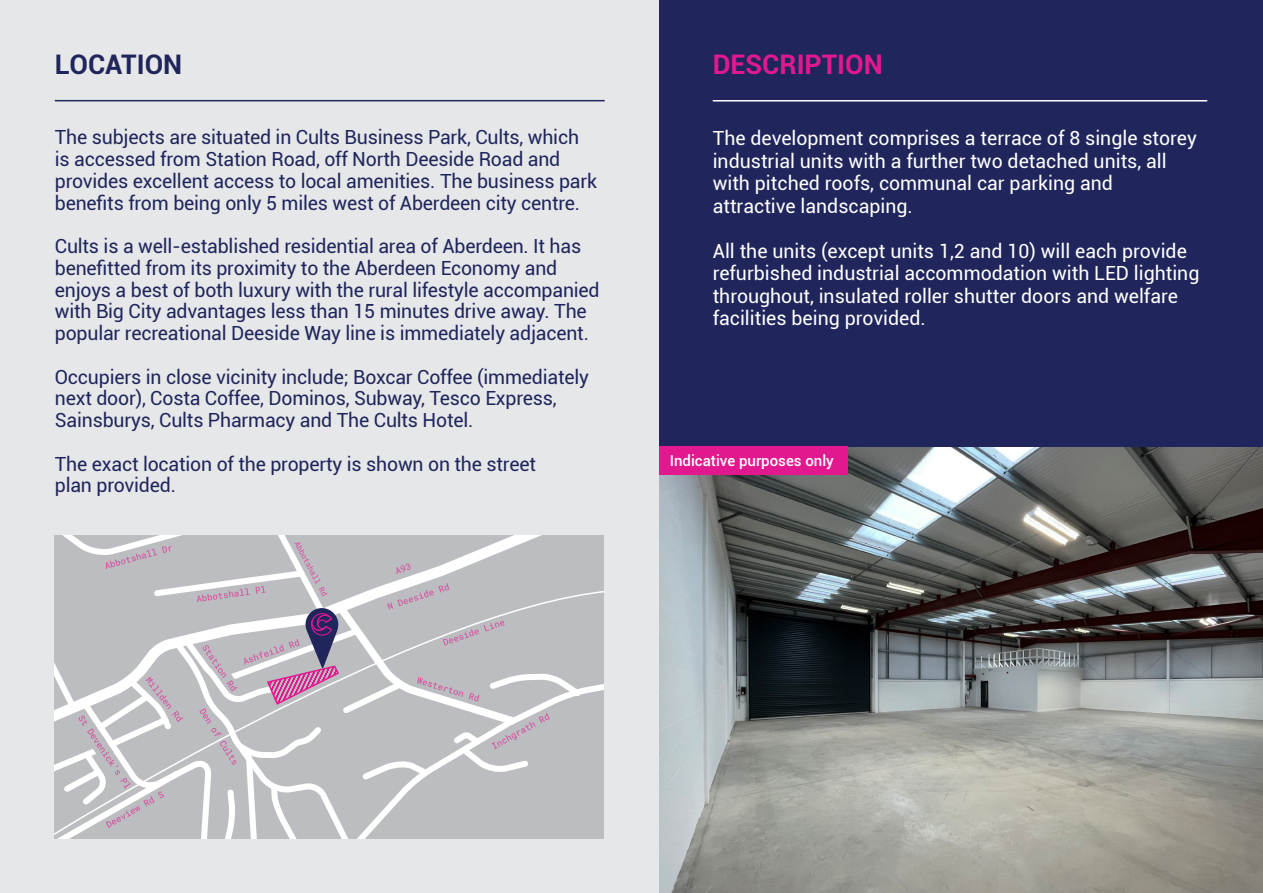
<style>
.page{position:relative;width:1263px;height:893px;background:#fff}
.page>*{position:absolute;margin:0;border:0;box-sizing:border-box;transform-origin:0 0}
.t1{font:700 27px "Roboto";color:#e2188f}
.t2{font:700 27px "Roboto";color:#20265c}
.t3{font:19.5px/21.8px "Roboto";letter-spacing:-.01em;color:#20265c}
.t4{font:19.5px/22.5px "Roboto";color:#fff}
.t5{font:500 15px "Roboto";color:#fff}
</style>
<div class="page">
<div style="left:0;top:0;width:659px;height:893px;background:#e6e7e9"></div>
<img style="left:659px;top:446px;width:604px;height:447px">
<div style="left:659px;top:0;width:603px;height:446px;background:#20265c"></div>
<hr style="left:713px;top:100px;width:494px;height:2px;background:#fff">
<hr style="left:55px;top:100px;width:550px;height:1px;background:#20265c">
<svg style="left:54px;top:536px;width:550px;height:303px;background:#c3c3c7"></svg>
<div style="left:659px;top:446px;width:189px;height:29px;background:#e2188f"></div>
<p class="t2" style="left:55px;top:46px;width:129px">LOCATION</p>
<p class="t1" style="left:713px;top:46px;width:172px">DESCRIPTION</p>
<p class="t3" style="left:55px;top:126px;width:544px">The subjects are situated in Cults Business Park, Cults, which is accessed from Station Road, off North Deeside Road and provides excellent access to local amenities. The business park benefits from being only 5 miles west of Aberdeen city centre.</p>
<p class="t3" style="left:55px;top:235px;width:546px">Cults is a well-established residential area of Aberdeen. It has benefitted from its proximity to the Aberdeen Economy and enjoys a best of both luxury with the rural lifestyle accompanied with Big City advantages less than 15 minutes drive away. The popular recreational Deeside Way line is immediately adjacent.</p>
<p class="t3" style="left:55px;top:365px;width:536px">Occupiers in close vicinity include; Boxcar Coffee (immediately next door), Costa Coffee, Dominos, Subway, Tesco Express,<br>Sainsburys, Cults Pharmacy and The Cults Hotel.</p>
<p class="t3" style="left:55px;top:452px;width:483px">The exact location of the property is shown on the street plan provided.</p>
<p class="t4" style="left:713px;top:126px;width:486px">The development comprises a terrace of 8 single storey industrial units with a further two detached units, all</p>
<p class="t4" style="left:713px;top:171px;width:402px">with pitched roofs, communal car parking and</p>
<p class="t4" style="left:713px;top:194px;width:202px">attractive landscaping.</p>
<p class="t4" style="left:713px;top:239px;width:476px">All the units (except units 1,2 and 10) will each provide</p>
<p class="t4" style="left:713px;top:261px;width:488px">refurbished industrial accommodation with LED lighting</p>
<p class="t4" style="left:713px;top:284px;width:467px">throughout, insulated roller shutter doors and welfare</p>
<p class="t4" style="left:713px;top:306px;width:214px">facilities being provided.</p>
<p class="t5" style="left:670px;top:450px;width:166px">Indicative purposes only</p>
</div>
